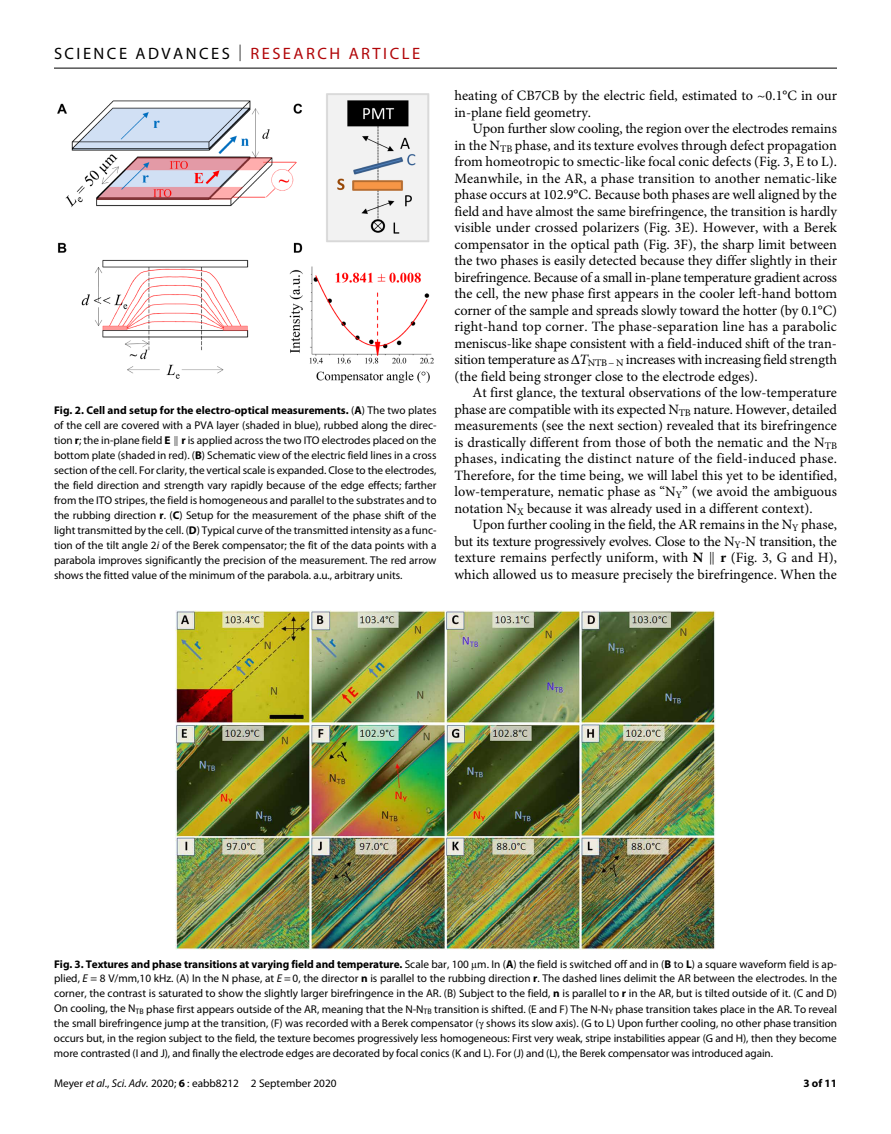
<style>
.page{position:relative;width:891px;height:1134px;background:#fff}
.page>*{position:absolute;margin:0;border:0;box-sizing:border-box;transform-origin:0 0}
.t1{font:16.5px "Myriad Pro";letter-spacing:.15em;color:#000}
.t2{font:14.25px/16.5px "Minion Pro";color:#000;text-align:justify}
.t3{font:11.25px/15px "Myriad Pro";color:#000;text-align:justify}
.t4{font:700 11.25px "Myriad Pro";color:#000}
.s1{font-weight:300}
.s2{color:#b10508}
.s3{font-weight:700}
.s4{font-style:italic}
</style>
<div class="page">
<hr style="left:54px;top:68px;width:783px;height:1px;background:#000">
<img style="left:57px;top:93px;width:377px;height:290px">
<img style="left:176px;top:610px;width:540px;height:339px">
<h1 class="t1" style="left:54px;top:40px;width:368px">SCIENCE ADVANCES <span class="s1">|</span> <span class="s2">RESEARCH ARTICLE</span></h1>
<p class="t3" style="left:54px;top:403px;width:384px"><span class="s3">Fig. 2. Cell and setup for the electro-optical measurements.</span> (<span class="s3">A</span>) The two plates of the cell are covered with a PVA layer (shaded in blue), rubbed along the direc&shy;tion <span class="s3">r</span>; the in-plane field <span class="s3">E</span> ∥ <span class="s3">r</span> is applied across the two ITO electrodes placed on the bottom plate (shaded in red). (<span class="s3">B</span>) Schematic view of the electric field lines in a cross section of the cell. For clarity, the vertical scale is expanded. Close to the electrodes, the field direction and strength vary rapidly because of the edge effects; farther from the ITO stripes, the field is homogeneous and parallel to the substrates and to the rubbing direction <span class="s3">r</span>. (<span class="s3">C</span>) Setup for the measurement of the phase shift of the light transmitted by the cell. (<span class="s3">D</span>) Typical curve of the transmitted intensity as a func&shy;tion of the tilt angle 2<span class="s4">i</span> of the Berek compensator; the fit of the data points with a parabola improves significantly the precision of the measurement. The red arrow shows the fitted value of the minimum of the parabola. a.u., arbitrary units.</p>
<p class="t2" style="left:454px;top:89px;width:384px">heating of CB7CB by the electric field, estimated to ~0.1°C in our in-plane field geometry.</p>
<p class="t2" style="left:454px;top:122px;width:384px;text-indent:18px">Upon further slow cooling, the region over the electrodes remains in the N<sub>TB</sub> phase, and its texture evolves through defect propagation from homeotropic to smectic-like focal conic defects (Fig. 3, E to L).<br>Meanwhile, in the AR, a phase transition to another nematic-like phase occurs at 102.9°C. Because both phases are well aligned by the field and have almost the same birefringence, the transition is hardly visible under crossed polarizers (Fig. 3E). However, with a Berek compensator in the optical path (Fig. 3F), the sharp limit between the two phases is easily detected because they differ slightly in their birefringence. Because of a small in-plane temperature gradient across the cell, the new phase first appears in the cooler left-hand bottom corner of the sample and spreads slowly toward the hotter (by 0.1°C) right-hand top corner. The phase-separation line has a parabolic meniscus-like shape consistent with a field-induced shift of the tran&shy;sition temperature as <span class="s4">T</span><sub>NTB</sub> <sub>−</sub> <sub>N</sub> increases with increasing field strength (the field being stronger close to the electrode edges).</p>
<p class="t2" style="left:454px;top:386px;width:384px;text-indent:18px">At first glance, the textural observations of the low-temperature phase are compatible with its expected N<sub>TB</sub> nature. However, detailed measurements (see the next section) revealed that its birefringence is drastically different from those of both the nematic and the N<sub>TB </sub>phases, indicating the distinct nature of the field-induced phase.<br>Therefore, for the time being, we will label this yet to be identified, low-temperature, nematic phase as “N<sub>Y</sub>” (we avoid the ambiguous notation N<sub>X</sub> because it was already used in a different context).</p>
<p class="t2" style="left:454px;top:518px;width:384px;text-indent:18px">Upon further cooling in the field, the AR remains in the N<sub>Y</sub> phase, but its texture progressively evolves. Close to the N<sub>Y</sub>-N transition, the texture remains perfectly uniform, with <span class="s3">N</span> ∥ <span class="s3">r</span> (Fig. 3, G and H), which allowed us to measure precisely the birefringence. When the</p>
<p class="t3" style="left:54px;top:956px;width:785px"><span class="s3">Fig. 3. Textures and phase transitions at varying field and temperature.</span> Scale bar, 100 m. In (<span class="s3">A</span>) the field is switched off and in (<span class="s3">B</span> to <span class="s3">L</span>) a square waveform field is ap&shy;plied, <span class="s4">E</span> = 8 V/mm,10 kHz. (A) In the N phase, at <span class="s4">E</span> = 0, the director <span class="s3">n</span> is parallel to the rubbing direction <span class="s3">r</span>. The dashed lines delimit the AR between the electrodes. In the corner, the contrast is saturated to show the slightly larger birefringence in the AR. (B) Subject to the field, <span class="s3">n</span> is parallel to <span class="s3">r</span> in the AR, but is tilted outside of it. (C and D)<br>On cooling, the N<sub>TB</sub> phase first appears outside of the AR, meaning that the N-N<sub>TB</sub> transition is shifted. (E and F) The N-N<sub>Y</sub> phase transition takes place in the AR. To reveal the small birefringence jump at the transition, (F) was recorded with a Berek compensator ( shows its slow axis). (G to L) Upon further cooling, no other phase transition occurs but, in the region subject to the field, the texture becomes progressively less homogeneous: First very weak, stripe instabilities appear (G and H), then they become more contrasted (I and J), and finally the electrode edges are decorated by focal conics (K and L). For (J) and (L), the Berek compensator was introduced again.</p>
<p class="t3" style="left:54px;top:1076px;width:284px">Meyer <span class="s4">et al</span>., <span class="s4">Sci. Adv.</span> 2020; <span class="s3">6</span> : eabb8212 2 September 2020</p>
<p class="t4" style="left:803px;top:1074px;width:35px">3 of 11</p>
</div>
